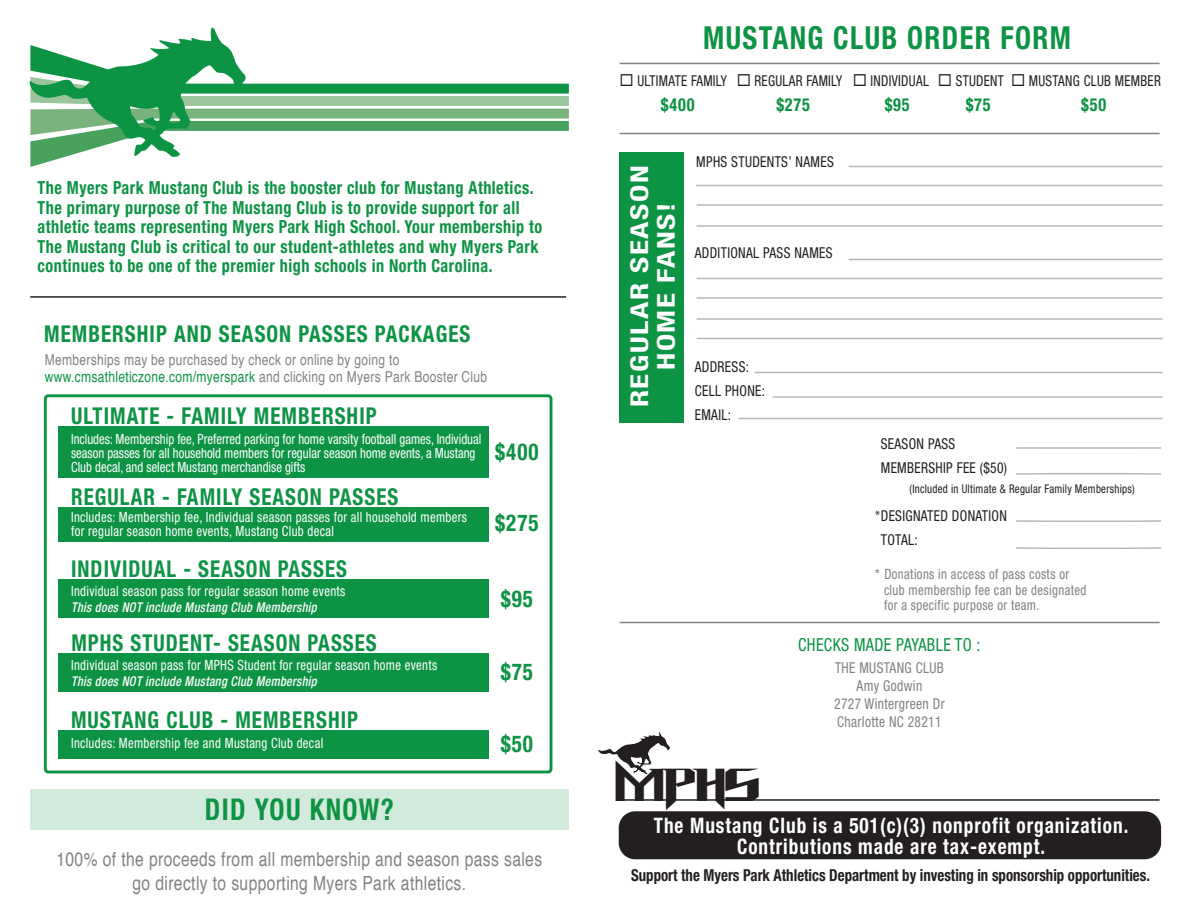
<style>
.page{position:relative;width:1188px;height:918px;background:#fff}
.page>*{position:absolute;margin:0;border:0;box-sizing:border-box;transform-origin:0 0}
.t1{font:700 condensed 31.8px "Helvetica Neue";letter-spacing:.05em;color:#0d9344;scale:.9 1}
.t2{font:700 condensed 30px "Helvetica Neue";letter-spacing:.05em;color:#0d9344;scale:.9 1}
.t3{font:29.55px "Daredevil";color:#231f20}
.t4{font:700 condensed 24.6px/26.7px "Helvetica Neue";letter-spacing:.05em;color:#fff;text-align:center;scale:1.26 1}
.t5{font:700 condensed 23.25px "Helvetica Neue";letter-spacing:.05em;color:#0d9344;scale:.9 1}
.t6{font:700 condensed 21.3px/21px "Helvetica Neue";letter-spacing:.05em;color:#fff;text-align:center;scale:.9 1}
.t7{font:19.5px/24px "Helvetica";letter-spacing:.025em;color:#808285;text-align:center;scale:.8 1}
.t8{font:700 condensed 18px/19.5px "Helvetica Neue";letter-spacing:.03em;color:#0d9344;scale:.9 1}
.t9{font:condensed 18px "Helvetica Neue";letter-spacing:.025em;color:#0d9344;scale:.9 1}
.t10{font:700 condensed 16.5px "Helvetica Neue";color:#231f20;scale:.9 1}
.t11{font:15px/17.4px "Helvetica";letter-spacing:.025em;color:#808285;scale:.8 1}
.t12{font:condensed 15px/24px "Helvetica Neue";letter-spacing:.025em;color:#231f20;scale:.9 1}
.t13{font:condensed 15px "Helvetica Neue";letter-spacing:.025em;color:#231f20;scale:.88 1}
.t14{font:condensed 15px/18px "Helvetica Neue";letter-spacing:.025em;color:#808285;text-align:center;scale:.9 1}
.t15{font:condensed 14.1px/14.1px "Helvetica Neue";letter-spacing:.025em;color:#fff;scale:.9 1}
.t16{font:condensed 14.1px/14.1px "Helvetica Neue";color:#fff;scale:.9 1}
.t17{font:condensed 14.1px/15.6px "Helvetica Neue";letter-spacing:.03em;color:#808285;scale:.9 1}
.t18{font:italic 500 condensed 13.5px "Helvetica Neue";letter-spacing:.025em;color:#fff;scale:.9 1}
.t19{font:condensed 12px "Helvetica Neue";letter-spacing:.025em;color:#231f20;scale:.9 1}
.t20{font:12px "Myriad Pro";color:#231f20}
.s1{color:#0d9344}
</style>
<div class="page">
<svg style="left:29px;top:27px;width:540px;height:140px"></svg>
<hr style="left:30px;top:296px;width:536px;height:2px;background:#231f20">
<div style="left:58px;top:426px;width:431px;height:52px;background:#0d9344"></div>
<div style="left:58px;top:507px;width:431px;height:35px;background:#0d9344"></div>
<div style="left:58px;top:579px;width:431px;height:39px;background:#0d9344"></div>
<div style="left:58px;top:653px;width:431px;height:39px;background:#0d9344"></div>
<div style="left:58px;top:730px;width:431px;height:29px;background:#0d9344"></div>
<div style="left:44px;top:394px;width:508px;height:379px;border:3px solid #0d9344;border-radius:3px"></div>
<hr style="left:696px;top:185px;width:467px;height:1px;background:#b6b7bb">
<hr style="left:849px;top:166px;width:314px;height:1px;background:#b6b7bb">
<hr style="left:697px;top:204px;width:466px;height:2px;background:#b6b7bb">
<hr style="left:697px;top:225px;width:466px;height:2px;background:#b6b7bb">
<hr style="left:697px;top:278px;width:466px;height:1px;background:#b6b7bb">
<hr style="left:849px;top:259px;width:314px;height:1px;background:#b6b7bb">
<hr style="left:697px;top:297px;width:466px;height:2px;background:#b6b7bb">
<hr style="left:697px;top:318px;width:466px;height:2px;background:#b6b7bb">
<hr style="left:697px;top:338px;width:466px;height:1px;background:#b6b7bb">
<hr style="left:755px;top:372px;width:408px;height:1px;background:#b6b7bb">
<hr style="left:773px;top:396px;width:390px;height:2px;background:#b6b7bb">
<hr style="left:739px;top:418px;width:424px;height:1px;background:#b6b7bb">
<svg style="left:1016px;top:447px;width:145px;height:2px"></svg>
<svg style="left:1016px;top:473px;width:145px;height:2px"></svg>
<svg style="left:1016px;top:520px;width:145px;height:2px"></svg>
<svg style="left:1016px;top:547px;width:145px;height:2px"></svg>
<div style="left:619px;top:152px;width:65px;height:270px;background:#0d9344"></div>
<hr style="left:620px;top:133px;width:540px;height:1px;background:#808285">
<hr style="left:620px;top:63px;width:540px;height:1px;background:#808285">
<hr style="left:620px;top:799px;width:540px;height:2px;background:#231f20">
<hr style="left:620px;top:622px;width:540px;height:1px;background:#808285">
<div style="left:619px;top:811px;width:542px;height:48px;background:#231f20;border-radius:17px"></div>
<svg style="left:597px;top:731px;width:74px;height:43px"></svg>
<div style="left:30px;top:790px;width:539px;height:40px;background:#d2eadb"></div>
<p class="t8" style="left:38px;top:178px;width:562px">The Myers Park Mustang Club is the booster club for Mustang Athletics.<br>The primary purpose of The Mustang Club is to provide support for all athletic teams representing Myers Park High School. Your membership to The Mustang Club is critical to our student-athletes and why Myers Park continues to be one of the premier high schools in North Carolina.</p>
<p class="t5" style="left:44px;top:320px;width:475px">MEMBERSHIP AND SEASON PASSES PACKAGES</p>
<p class="t11" style="left:45px;top:352px;width:555px">Memberships may be purchased by check or online by going to <span class="s1">www.cmsathleticzone.com/myerspark</span> and clicking on Myers Park Booster Club</p>
<p class="t5" style="left:71px;top:402px;width:341px">ULTIMATE - FAMILY MEMBERSHIP</p>
<p class="t16" style="left:71px;top:432px;width:457px">Includes: Membership fee, Preferred parking for home varsity football games, Individual season passes for all household members for regular season home events, a Mustang<br>Club decal, and select Mustang merchandise gifts</p>
<p class="t5" style="left:71px;top:483px;width:365px">REGULAR - FAMILY SEASON PASSES</p>
<p class="t15" style="left:71px;top:510px;width:441px">Includes: Membership fee, Individual season passes for all household members for regular season home events, Mustang Club decal</p>
<p class="t5" style="left:71px;top:554px;width:308px">INDIVIDUAL - SEASON PASSES</p>
<p class="t15" style="left:71px;top:584px;width:306px">Individual season pass for regular season home events</p>
<p class="t18" style="left:71px;top:599px;width:275px">This does NOT include Mustang Club Membership</p>
<p class="t5" style="left:71px;top:628px;width:341px">MPHS STUDENT- SEASON PASSES</p>
<p class="t15" style="left:71px;top:658px;width:408px">Individual season pass for MPHS Student for regular season home events</p>
<p class="t18" style="left:71px;top:673px;width:275px">This does NOT include Mustang Club Membership</p>
<p class="t5" style="left:71px;top:706px;width:320px">MUSTANG CLUB - MEMBERSHIP</p>
<p class="t5" style="left:495px;top:438px;width:50px">$400</p>
<p class="t5" style="left:495px;top:509px;width:50px">$275</p>
<p class="t5" style="left:501px;top:585px;width:37px">$95</p>
<p class="t5" style="left:501px;top:657px;width:37px">$75</p>
<p class="t15" style="left:71px;top:736px;width:282px">Includes: Membership fee and Mustang Club decal</p>
<p class="t5" style="left:501px;top:730px;width:37px">$50</p>
<h2 class="t2" style="left:205px;top:791px;width:212px">DID YOU KNOW?</h2>
<p class="t7" style="left:56px;top:848px;width:609px">100% of the proceeds from all membership and season pass sales go directly to supporting Myers Park athletics.</p>
<h1 class="t1" style="left:703px;top:19px;width:410px">MUSTANG CLUB ORDER FORM</h1>
<p class="t13" style="left:620px;top:72px;width:617px">◻ ULTIMATE FAMILY ◻ REGULAR FAMILY ◻ INDIVIDUAL ◻ STUDENT ◻ MUSTANG CLUB MEMBER</p>
<p class="t8" style="left:661px;top:94px;width:39px">$400</p>
<p class="t8" style="left:776px;top:94px;width:39px">$275</p>
<p class="t8" style="left:885px;top:94px;width:29px">$95</p>
<p class="t8" style="left:966px;top:94px;width:29px">$75</p>
<p class="t8" style="left:1081px;top:94px;width:29px">$50</p>
<h3 class="t4" style="left:626px;top:407px;width:194px;rotate:-90deg">REGULAR SEASON<br>HOME FANS!</h3>
<p class="t12" style="left:696px;top:149px;width:154px">MPHS STUDENTS’ NAMES</p>
<p class="t12" style="left:695px;top:241px;width:155px">ADDITIONAL PASS NAMES</p>
<p class="t12" style="left:695px;top:355px;width:80px">ADDRESS:<br>CELL PHONE:<br>EMAIL:</p>
<p class="t12" style="left:881px;top:432px;width:142px">SEASON PASS<br>MEMBERSHIP FEE ($50)</p>
<p class="t19" style="left:909px;top:482px;width:252px">(Included in Ultimate &amp; Regular Family Memberships)</p>
<p class="t12" style="left:881px;top:504px;width:142px">DESIGNATED DONATION<br>TOTAL:</p>
<p class="t20" style="left:875px;top:508px;width:6px">*</p>
<p class="t17" style="left:884px;top:566px;width:226px;text-indent:-9px">* Donations in access of pass costs or club membership fee can be designated for a specific purpose or team.</p>
<p class="t9" style="left:798px;top:634px;width:204px">CHECKS MADE PAYABLE TO :</p>
<p class="t14" style="left:834px;top:658px;width:124px">THE MUSTANG CLUB<br>Amy Godwin<br>2727 Wintergreen Dr<br>Charlotte NC 28211</p>
<h3 class="t3" style="left:615px;top:773px;width:147px">MPHS</h3>
<p class="t6" style="left:654px;top:814px;width:529px">The Mustang Club is a 501(c)(3) nonprofit organization.<br>Contributions made are tax-exempt.</p>
<p class="t10" style="left:631px;top:865px;width:578px">Support the Myers Park Athletics Department by investing in sponsorship opportunities.</p>
</div>
